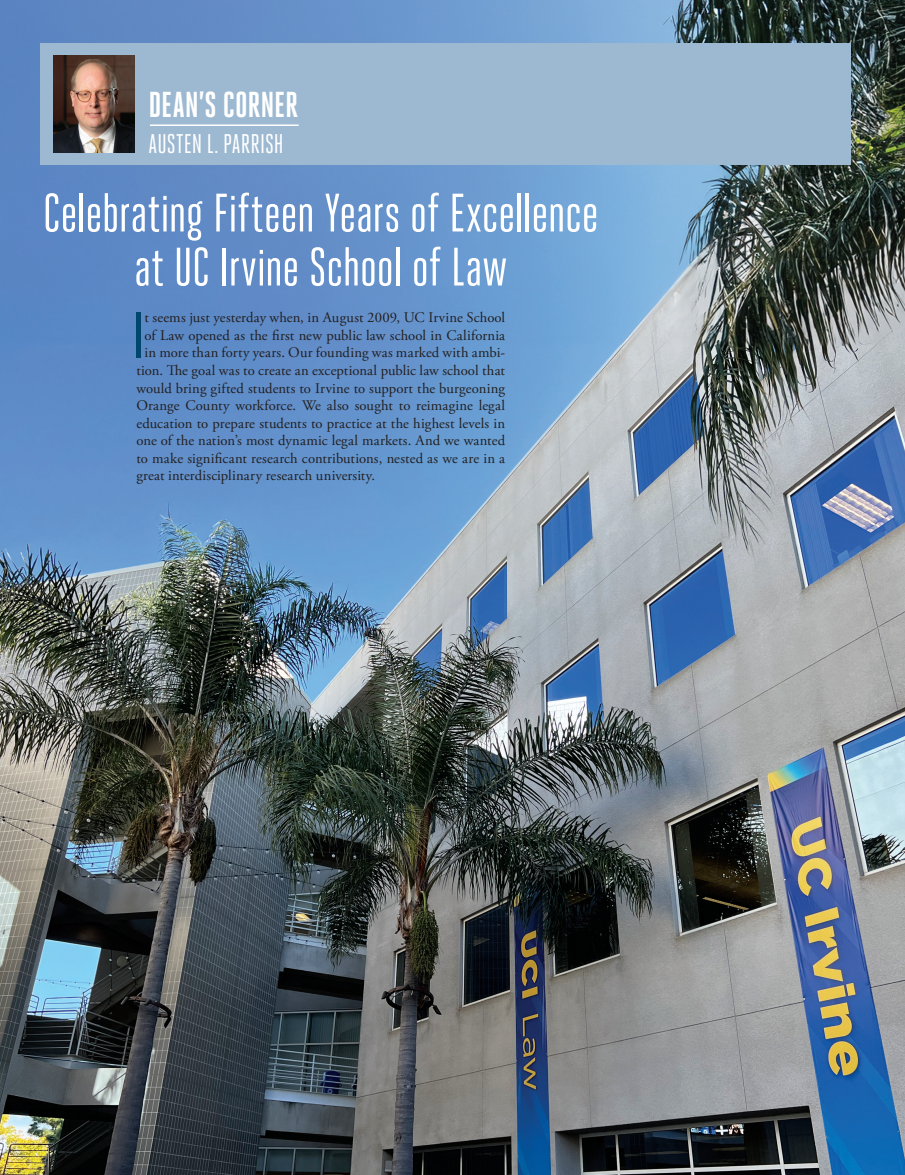
<style>
.page{position:relative;width:905px;height:1175px;background:#fff}
.page>*{position:absolute;margin:0;border:0;box-sizing:border-box;transform-origin:0 0}
.t1{font:64.8px "Heroic Condensed";color:#00476e}
.t2{font:54px/54px "Heroic Condensed";letter-spacing:-.01em;color:#fff;text-align:center}
.t3{font:700 36px "Heroic Condensed";letter-spacing:-.005em;color:#fff}
.t4{font:27px "Heroic Condensed";color:#fff}
.t5{font:14.7px "Adobe Garamond Pro";letter-spacing:.01em;color:#231f20}
</style>
<div class="page">
<img style="left:0;top:0;width:904px;height:1174px">
<div style="left:40px;top:43px;width:810px;height:122px;background:#9db9d1"></div>
<img style="left:53px;top:55px;width:81px;height:98px">
<hr style="left:150px;top:124px;width:148px;height:2px;background:#fff">
<p class="t3" style="left:148px;top:84px;width:151px">DEAN’S CORNER</p>
<p class="t4" style="left:148px;top:129px;width:137px">AUSTEN L. PARRISH</p>
<p class="t2" style="left:43px;top:186px;width:557px">Celebrating Fifteen Years of Excellence at UC Irvine School of Law</p>
<p class="t1" style="left:132px;top:300px;width:14px">I</p>
<p class="t5" style="left:145px;top:309px;width:362px">t seems just yesterday when, in August 2009, UC Irvine School</p>
<p class="t5" style="left:145px;top:326px;width:362px">of Law opened as the first new public law school in California</p>
<p class="t5" style="left:145px;top:344px;width:362px">in more than forty years. Our founding was marked with ambi-</p>
<p class="t5" style="left:136px;top:361px;width:370px">tion. The goal was to create an exceptional public law school that</p>
<p class="t5" style="left:136px;top:379px;width:370px">would bring gifted students to Irvine to support the burgeoning</p>
<p class="t5" style="left:136px;top:396px;width:370px">Orange County workforce. We also sought to reimagine legal</p>
<p class="t5" style="left:136px;top:414px;width:370px">education to prepare students to practice at the highest levels in</p>
<p class="t5" style="left:136px;top:432px;width:370px">one of the nation’s most dynamic legal markets. And we wanted</p>
<p class="t5" style="left:136px;top:449px;width:370px">to make significant research contributions, nested as we are in a</p>
<p class="t5" style="left:136px;top:467px;width:240px">great interdisciplinary research university.</p>
</div>
